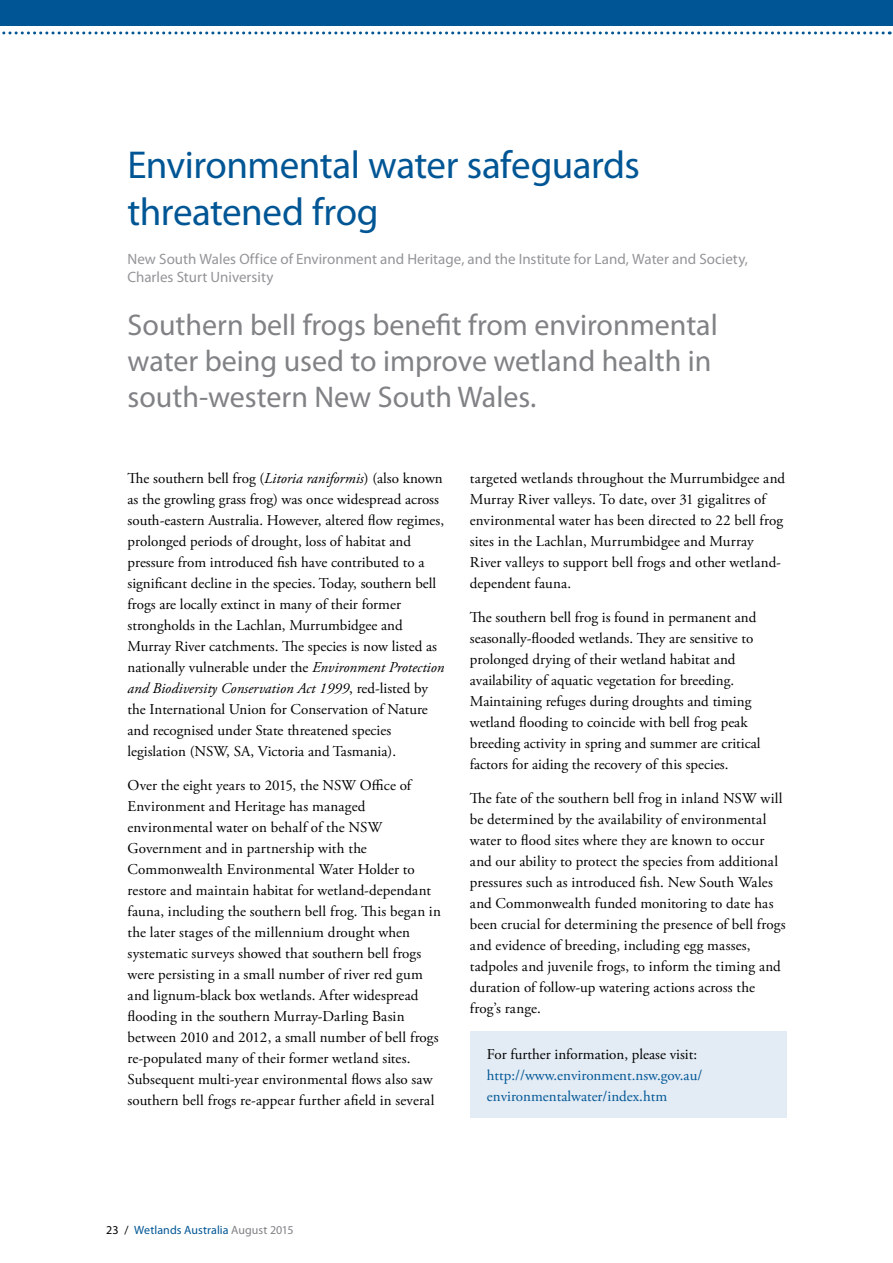
<style>
.page{position:relative;width:893px;height:1263px;background:#fff}
.page>*{position:absolute;margin:0;border:0;box-sizing:border-box;transform-origin:0 0}
._01__HEADING_1{font:39px/46.5px "Myriad Pro";letter-spacing:-.015em;color:#005695}
.INTRO_PARA{font:30px/36px "Myriad Pro";color:#808285}
._05__BODY_TEXT{font:15px/21px "Adobe Garamond Pro";color:#000}
.AUTHOR{font:15px/18px "Myriad Pro";color:#939598}
._05__BODY_TEXT-2{font:15px/21px "Adobe Garamond Pro";color:#005695}
.t1{font:12px "Myriad Pro";letter-spacing:.005em;color:#005695}
.s1{font-style:italic}
.s2{color:#000}
.s3{color:#808285}
</style>
<div class="page">
<svg style="left:2px;top:31px;width:881px;height:3px"></svg>
<div style="left:0;top:0;width:893px;height:26px;background:#005695"></div>
<div style="left:470px;top:1031px;width:317px;height:87px;background:#e3ebf4"></div>
<p class="_01__HEADING_1" style="left:128px;top:141px;width:514px">Environmental water safeguards threatened frog</p>
<p class="AUTHOR" style="left:128px;top:250px;width:622px">New South Wales Office of Environment and Heritage, and the Institute for Land, Water and Society,<br>Charles Sturt University</p>
<p class="INTRO_PARA" style="left:128px;top:306px;width:592px">Southern bell frogs benefit from environmental water being used to improve wetland health in south-western New South Wales.</p>
<p class="_05__BODY_TEXT" style="left:128px;top:468px;width:318px">The southern bell frog (<span class="s1">Litoria raniformis</span>) (also known as the growling grass frog) was once widespread across south-eastern Australia. However, altered flow regimes, prolonged periods of drought, loss of habitat and pressure from introduced fish have contributed to a significant decline in the species. Today, southern bell frogs are locally extinct in many of their former strongholds in the Lachlan, Murrumbidgee and Murray River catchments. The species is now listed as nationally vulnerable under the <span class="s1">Environment Protection and Biodiversity Conservation Act 1999</span>, red-listed by the International Union for Conservation of Nature and recognised under State threatened species legislation (NSW, SA, Victoria and Tasmania).</p>
<p class="_05__BODY_TEXT" style="left:128px;top:775px;width:315px">Over the eight years to 2015, the NSW Office of Environment and Heritage has managed environmental water on behalf of the NSW Government and in partnership with the Commonwealth Environmental Water Holder to restore and maintain habitat for wetland-dependant fauna, including the southern bell frog. This began in the later stages of the millennium drought when systematic surveys showed that southern bell frogs were persisting in a small number of river red gum and lignum-black box wetlands. After widespread flooding in the southern Murray-Darling Basin between 2010 and 2012, a small number of bell frogs re-populated many of their former wetland sites.<br>Subsequent multi-year environmental flows also saw southern bell frogs re-appear further afield in several</p>
<p class="_05__BODY_TEXT" style="left:470px;top:468px;width:317px">targeted wetlands throughout the Murrumbidgee and Murray River valleys. To date, over 31 gigalitres of environmental water has been directed to 22 bell frog sites in the Lachlan, Murrumbidgee and Murray River valleys to support bell frogs and other wetland&shy;dependent fauna.</p>
<p class="_05__BODY_TEXT" style="left:470px;top:607px;width:292px">The southern bell frog is found in permanent and seasonally-flooded wetlands. They are sensitive to prolonged drying of their wetland habitat and availability of aquatic vegetation for breeding.<br>Maintaining refuges during droughts and timing wetland flooding to coincide with bell frog peak breeding activity in spring and summer are critical factors for aiding the recovery of this species.</p>
<p class="_05__BODY_TEXT" style="left:470px;top:788px;width:317px">The fate of the southern bell frog in inland NSW will be determined by the availability of environmental water to flood sites where they are known to occur and our ability to protect the species from additional pressures such as introduced fish. New South Wales and Commonwealth funded monitoring to date has been crucial for determining the presence of bell frogs and evidence of breeding, including egg masses, tadpoles and juvenile frogs, to inform the timing and duration of follow-up watering actions across the frog’s range.</p>
<p class="_05__BODY_TEXT-2" style="left:487px;top:1045px;width:217px"><span class="s2">For further information, please visit: </span>http://www.environment.nsw.gov.au/ environmentalwater/index.htm</p>
<p class="t1" style="left:106px;top:1223px;width:189px"><span class="s2">23 /</span> Wetlands Australia <span class="s3">August 2015</span></p>
</div>
